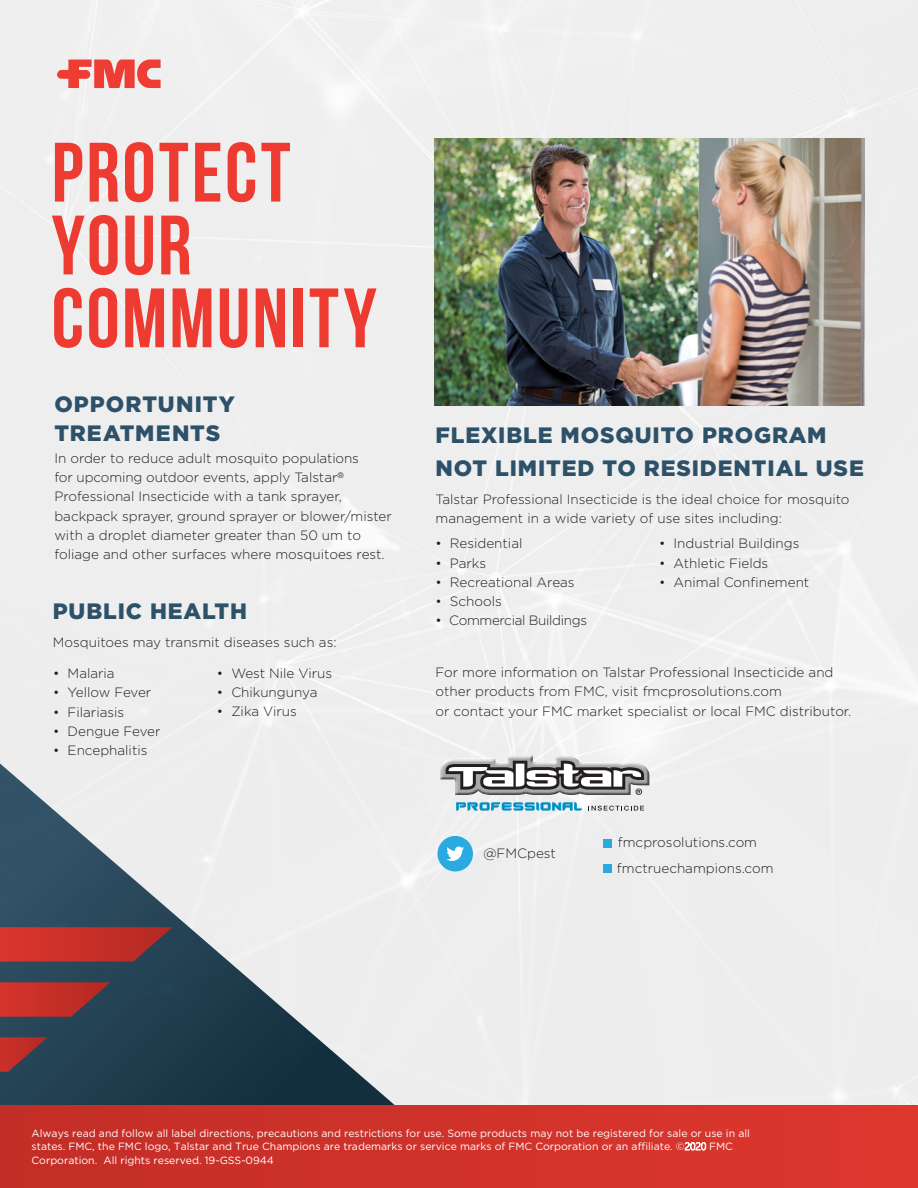
<style>
.page{position:relative;width:918px;height:1188px;background:#fff}
.page>*{position:absolute;margin:0;border:0;box-sizing:border-box;transform-origin:0 0}
.t1{font:700 84px/72.9px "Bebas Neue";letter-spacing:.03em;color:#ee3b32}
.t2{font:900 22.2px/33px "Gotham";letter-spacing:.04em;color:#2c5168}
.t3{font:300 13.5px/19.2px "Gotham";color:#231f20}
.t4{font:300 13.5px "Gotham";letter-spacing:-.025em;color:#231f20}
.t5{font:10.5px/12.6px "Gotham";color:#fff}
.s1{font-family:"Yu Gothic UI";font-weight:300}
</style>
<div class="page">
<div style="left:0;top:0;width:918px;height:1105px;background:#eee"></div>
<div style="left:603px;top:864px;width:9px;height:9px;background:#28aae1"></div>
<div style="left:603px;top:839px;width:9px;height:9px;background:#28aae1"></div>
<img style="left:572px;top:755px;width:77px;height:40px">
<svg style="left:572px;top:761px;width:72px;height:34px"></svg>
<svg style="left:588px;top:806px;width:56px;height:5px"></svg>
<svg style="left:572px;top:802px;width:10px;height:9px"></svg>
<img style="left:434px;top:139px;width:431px;height:267px">
<svg style="left:57px;top:60px;width:104px;height:28px"></svg>
<svg style="left:0;top:718px;width:572px;height:387px;background:#b0bac0"></svg>
<svg style="left:0;top:927px;width:173px;height:35px;background:#b3322e"></svg>
<svg style="left:0;top:1037px;width:48px;height:35px;background:#7e373b"></svg>
<svg style="left:0;top:982px;width:110px;height:35px;background:#a83330"></svg>
<div style="left:0;top:1105px;width:918px;height:83px;background:linear-gradient(to right,#c22e27,#de372e)"></div>
<p class="t1" style="left:52px;top:135px;width:327px">PROTECT<br>YOUR<br>COMMUNITY</p>
<p class="t2" style="left:54px;top:390px;width:182px;line-height:28.5px">OPPORTUNITY<br>TREATMENTS</p>
<p class="t3" style="left:54px;top:448px;width:339px">In order to reduce adult mosquito populations<br>for upcoming outdoor events, apply Talstar<sup>® </sup>Professional Insecticide with a tank sprayer, backpack sprayer, ground sprayer or blower/mister with a droplet diameter greater than 50 um to foliage and other surfaces where mosquitoes rest.</p>
<p class="t2" style="left:53px;top:594px;width:196px">PUBLIC HEALTH</p>
<p class="t3" style="left:53px;top:632px;width:285px">Mosquitoes may transmit diseases such as:</p>
<p class="t3" style="left:53px;top:663px;width:63px">• Malaria</p>
<p class="t3" style="left:53px;top:683px;width:100px">• Yellow Fever</p>
<p class="t3" style="left:53px;top:702px;width:73px">• Filariasis</p>
<p class="t3" style="left:53px;top:721px;width:109px">• Dengue Fever</p>
<p class="t3" style="left:53px;top:740px;width:96px">• Encephalitis</p>
<p class="t3" style="left:217px;top:663px;width:117px">• West Nile Virus</p>
<p class="t3" style="left:217px;top:683px;width:102px">• Chikungunya</p>
<p class="t3" style="left:217px;top:701px;width:81px">• Zika Virus</p>
<p class="t2" style="left:436px;top:418px;width:430px">FLEXIBLE MOSQUITO PROGRAM<br>NOT LIMITED TO RESIDENTIAL USE</p>
<p class="t3" style="left:436px;top:490px;width:416px">Talstar Professional Insecticide is the ideal choice for mosquito management in a wide variety of use sites including:</p>
<p class="t3" style="left:435px;top:534px;width:88px">• Residential</p>
<p class="t3" style="left:435px;top:553px;width:52px">• Parks</p>
<p class="t3" style="left:435px;top:572px;width:141px">• Recreational Areas</p>
<p class="t3" style="left:435px;top:591px;width:68px">• Schools</p>
<p class="t4" style="left:435px;top:612px;width:153px">• Commercial Buildings</p>
<p class="t3" style="left:659px;top:534px;width:142px">• Industrial Buildings</p>
<p class="t3" style="left:659px;top:553px;width:111px">• Athletic Fields</p>
<p class="t3" style="left:659px;top:572px;width:152px">• Animal Confinement</p>
<p class="t3" style="left:435px;top:662px;width:417px">For more information on Talstar Professional Insecticide and other products from FMC, visit fmcprosolutions.com<br>or contact your FMC market specialist or local FMC distributor.</p>
<p class="t3" style="left:483px;top:844px;width:74px">@FMCpest</p>
<p class="t3" style="left:618px;top:833px;width:141px">fmcprosolutions.com</p>
<p class="t3" style="left:617px;top:858px;width:158px">fmctruechampions.com</p>
<p class="t5" style="left:32px;top:1127px;width:720px">Always read and follow all label directions, precautions and restrictions for use. Some products may not be registered for sale or use in all states. FMC, the FMC logo, Talstar and True Champions are trademarks or service marks of FMC Corporation or an affiliate. ©<span class="s1">2020</span> FMC</p>
<p class="t5" style="left:32px;top:1154px;width:244px">Corporation. All rights reserved. 19-GSS-0944</p>
</div>
